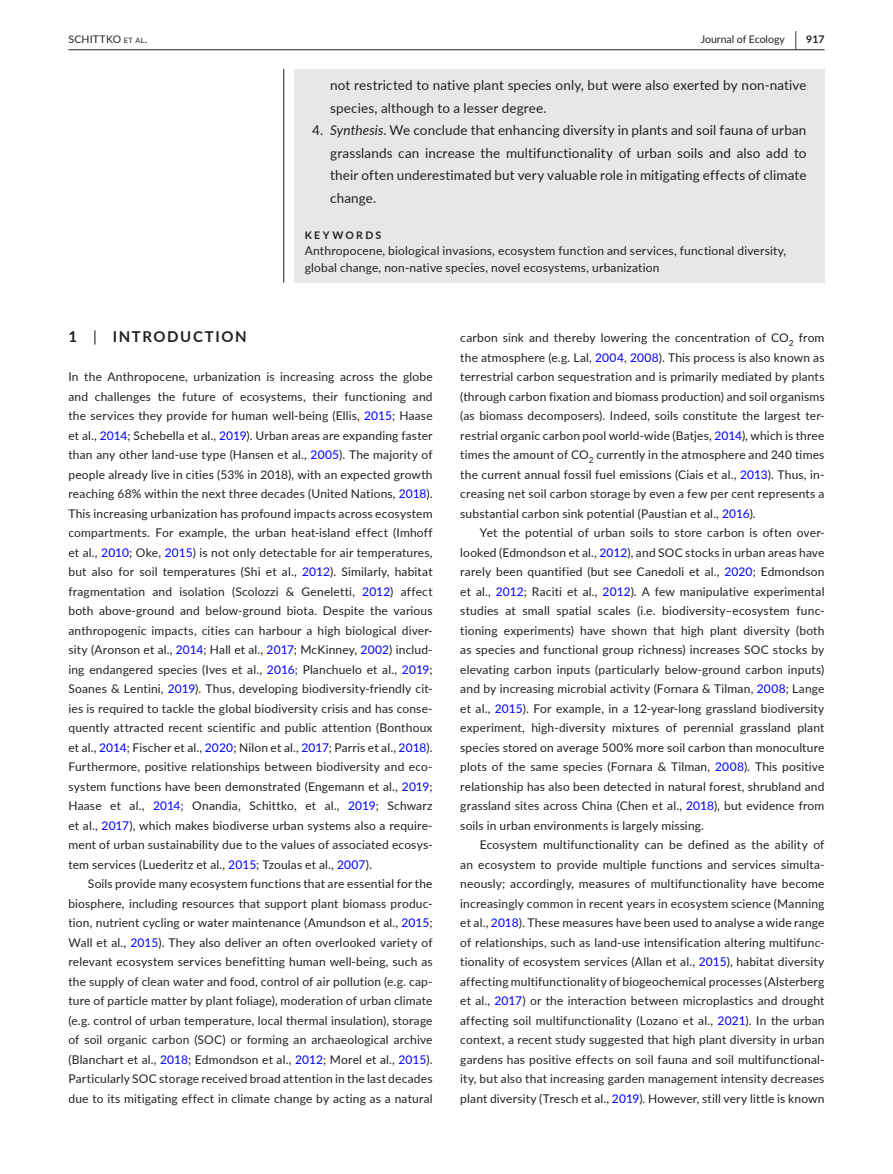
<style>
.page{position:relative;width:893px;height:1174px;background:#fff}
.page>*{position:absolute;margin:0;border:0;box-sizing:border-box;transform-origin:0 0}
.t1{font:700 15px "Lato";letter-spacing:.105em;color:#231f20}
.t2{font:13.5px/22.5px "Lato";letter-spacing:.01em;color:#231f20}
.t3{font:12px/19.5px "Lato";letter-spacing:.015em;color:#231f20;text-align:justify}
.t4{font:10.5px "Lato";color:#231f20}
.t5{font:10.5px "Lato";letter-spacing:.02em;color:#231f20}
.t6{font:700 10.5px "Lato";letter-spacing:.22em;color:#231f20}
.s1{font-size:7.35px}
.s2{font-style:inherit}
.s3{font-weight:700;font-size:19.5px}
.s4{font-weight:700}
.s5{font-style:italic}
.s6{font-weight:400}
.s7{color:#00f}
</style>
<div class="page">
<hr style="left:68px;top:49px;width:756px;height:1px;background:#231f20">
<div style="left:294px;top:69px;width:530px;height:213px;background:#e6e7e9"></div>
<hr style="left:283px;top:69px;width:1px;height:213px;background:#231f20">
<p class="t5" style="left:68px;top:31px;width:80px">SCHITTKO <span class="s1">et al</span><span class="s2">.</span></p>
<p class="t4" style="left:701px;top:31px;width:125px">Journal of Ecology <span class="s3">|</span> <span class="s4">917</span></p>
<p class="t2" style="left:330px;top:74px;width:478px">not restricted to native plant species only, but were also exerted by non-native species, although to a lesser degree.</p>
<p class="t2" style="left:330px;top:119px;width:478px;text-align:justify;text-indent:-18px">4. <span class="s5">Synthesis</span>. We conclude that enhancing diversity in plants and soil fauna of urban grasslands can increase the multifunctionality of urban soils and also add to their often underestimated but very valuable role in mitigating effects of climate change.</p>
<p class="t6" style="left:305px;top:227px;width:78px">KEYWORDS</p>
<p class="t3" style="left:305px;top:242px;width:483px;line-height:16.5px">Anthropocene, biological invasions, ecosystem function and services, functional diversity, global change, non-native species, novel ecosystems, urbanization</p>
<p class="t1" style="left:68px;top:326px;width:180px">1 <span class="s6">|</span> INTRODUCTION</p>
<p class="t3" style="left:68px;top:366px;width:366px">In the Anthropocene, urbanization is increasing across the globe and challenges the future of ecosystems, their functioning and the services they provide for human well-being (Ellis, <span class="s7">2015</span>; Haase et al., <span class="s7">2014</span>; Schebella et al., <span class="s7">2019</span>). Urban areas are expanding faster than any other land-use type (Hansen et al., <span class="s7">2005</span>). The majority of people already live in cities (53% in 2018), with an expected growth reaching 68% within the next three decades (United Nations, <span class="s7">2018</span>).<br>This increasing urbanization has profound impacts across ecosystem compartments. For example, the urban heat-island effect (Imhoff et al., <span class="s7">2010</span>; Oke, <span class="s7">2015</span>) is not only detectable for air temperatures, but also for soil temperatures (Shi et al., <span class="s7">2012</span>). Similarly, habitat fragmentation and isolation (Scolozzi &amp; Geneletti, <span class="s7">2012</span>) affect both above-ground and below-ground biota. Despite the various anthropogenic impacts, cities can harbour a high biological diver&shy;sity (Aronson et al., <span class="s7">2014</span>; Hall et al., <span class="s7">2017</span>; McKinney, <span class="s7">2002</span>) includ&shy;ing endangered species (Ives et al., <span class="s7">2016</span>; Planchuelo et al., <span class="s7">2019</span>; Soanes &amp; Lentini, <span class="s7">2019</span>). Thus, developing biodiversity-friendly cit&shy;ies is required to tackle the global biodiversity crisis and has conse&shy;quently attracted recent scientific and public attention (Bonthoux et al., <span class="s7">2014</span>; Fischer et al., <span class="s7">2020</span>; Nilon et al., <span class="s7">2017</span>; Parris et al., <span class="s7">2018</span>).<br>Furthermore, positive relationships between biodiversity and eco&shy;system functions have been demonstrated (Engemann et al., <span class="s7">2019</span>; Haase et al., <span class="s7">2014</span>; Onandia, Schittko, et al., <span class="s7">2019</span>; Schwarz et al., <span class="s7">2017</span>), which makes biodiverse urban systems also a require&shy;ment of urban sustainability due to the values of associated ecosys&shy;tem services (Luederitz et al., <span class="s7">2015</span>; Tzoulas et al., <span class="s7">2007</span>).</p>
<p class="t3" style="left:68px;top:873px;width:366px;text-indent:20px">Soils provide many ecosystem functions that are essential for the biosphere, including resources that support plant biomass produc&shy;tion, nutrient cycling or water maintenance (Amundson et al., <span class="s7">2015</span>; Wall et al., <span class="s7">2015</span>). They also deliver an often overlooked variety of relevant ecosystem services benefitting human well-being, such as the supply of clean water and food, control of air pollution (e.g. cap&shy;ture of particle matter by plant foliage), moderation of urban climate (e.g. control of urban temperature, local thermal insulation), storage of soil organic carbon (SOC) or forming an archaeological archive (Blanchart et al., <span class="s7">2018</span>; Edmondson et al., <span class="s7">2012</span>; Morel et al., <span class="s7">2015</span>).<br>Particularly SOC storage received broad attention in the last decades due to its mitigating effect in climate change by acting as a natural</p>
<p class="t3" style="left:460px;top:327px;width:366px">carbon sink and thereby lowering the concentration of CO<sub>2</sub> from the atmosphere (e.g. Lal, <span class="s7">2004</span>, <span class="s7">2008</span>). This process is also known as terrestrial carbon sequestration and is primarily mediated by plants (through carbon fixation and biomass production) and soil organisms (as biomass decomposers). Indeed, soils constitute the largest ter&shy;restrial organic carbon pool world-wide (Batjes, <span class="s7">2014</span>), which is three times the amount of CO<sub>2</sub> currently in the atmosphere and 240 times the current annual fossil fuel emissions (Ciais et al., <span class="s7">2013</span>). Thus, in&shy;creasing net soil carbon storage by even a few per cent represents a substantial carbon sink potential (Paustian et al., <span class="s7">2016</span>).</p>
<p class="t3" style="left:460px;top:522px;width:366px;text-indent:20px">Yet the potential of urban soils to store carbon is often over&shy;looked (Edmondson et al., <span class="s7">2012</span>), and SOC stocks in urban areas have rarely been quantified (but see Canedoli et al., <span class="s7">2020</span>; Edmondson et al., <span class="s7">2012</span>; Raciti et al., <span class="s7">2012</span>). A few manipulative experimental studies at small spatial scales (i.e. biodiversity–ecosystem func&shy;tioning experiments) have shown that high plant diversity (both as species and functional group richness) increases SOC stocks by elevating carbon inputs (particularly below-ground carbon inputs) and by increasing microbial activity (Fornara &amp; Tilman, <span class="s7">2008</span>; Lange et al., <span class="s7">2015</span>). For example, in a 12-year-long grassland biodiversity experiment, high-diversity mixtures of perennial grassland plant species stored on average 500% more soil carbon than monoculture plots of the same species (Fornara &amp; Tilman, <span class="s7">2008</span>). This positive relationship has also been detected in natural forest, shrubland and grassland sites across China (Chen et al., <span class="s7">2018</span>), but evidence from soils in urban environments is largely missing.</p>
<p class="t3" style="left:460px;top:834px;width:366px;text-indent:20px">Ecosystem multifunctionality can be defined as the ability of an ecosystem to provide multiple functions and services simulta&shy;neously; accordingly, measures of multifunctionality have become increasingly common in recent years in ecosystem science (Manning et al., <span class="s7">2018</span>). These measures have been used to analyse a wide range of relationships, such as land-use intensification altering multifunc&shy;tionality of ecosystem services (Allan et al., <span class="s7">2015</span>), habitat diversity affecting multifunctionality of biogeochemical processes (Alsterberg et al., <span class="s7">2017</span>) or the interaction between microplastics and drought affecting soil multifunctionality (Lozano et al., <span class="s7">2021</span>). In the urban context, a recent study suggested that high plant diversity in urban gardens has positive effects on soil fauna and soil multifunctional&shy;ity, but also that increasing garden management intensity decreases plant diversity (Tresch et al., <span class="s7">2019</span>). However, still very little is known</p>
</div>
